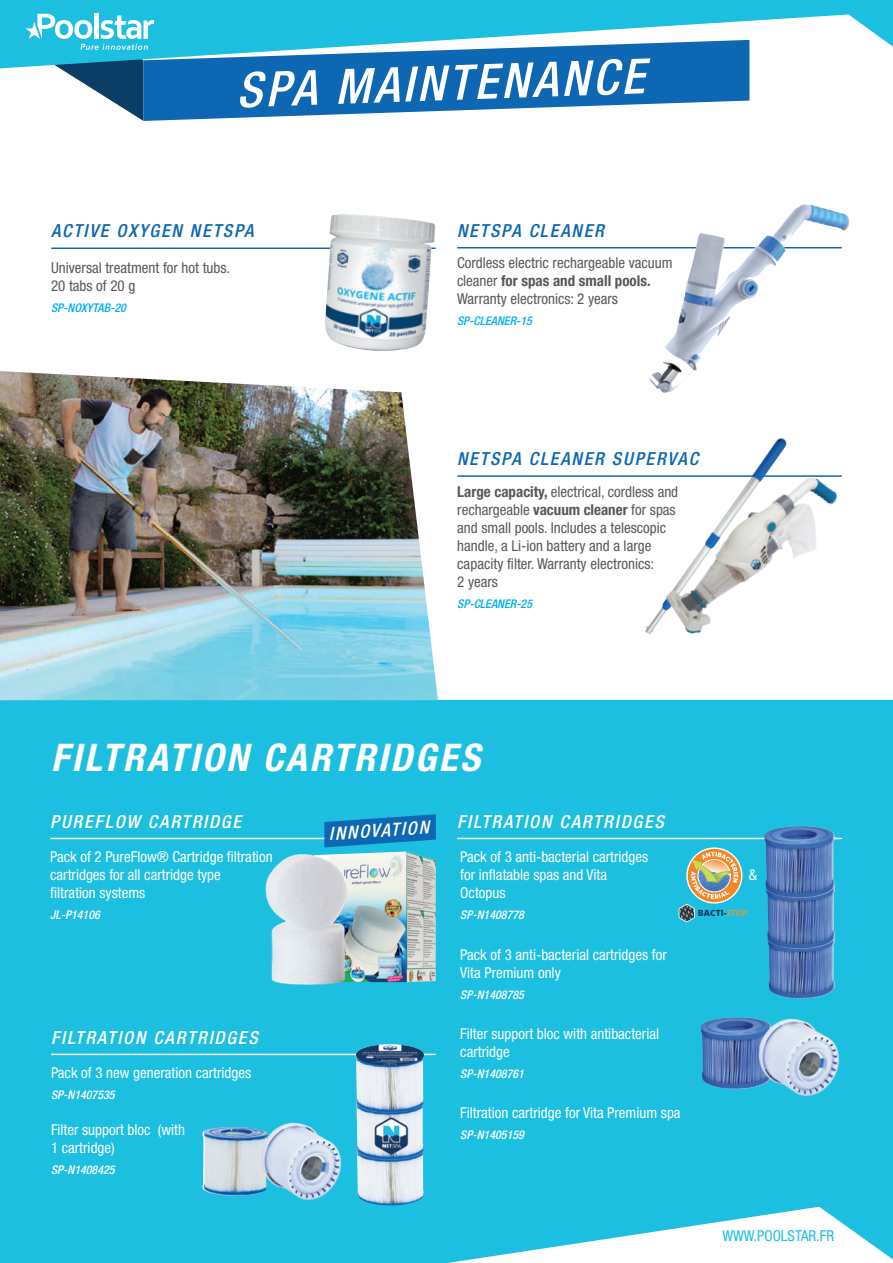
<style>
.page{position:relative;width:893px;height:1263px;background:#fff}
.page>*{position:absolute;margin:0;border:0;box-sizing:border-box;transform-origin:0 0}
.t1{font:italic 500 condensed 48.45px "Helvetica Neue";color:#fff}
.t2{font:italic 700 condensed 38.1px "Helvetica Neue";letter-spacing:.07em;color:#fff}
.t3{font:italic 500 condensed 18px "Helvetica Neue";letter-spacing:.1em;color:#fff}
.t4{font:italic 500 condensed 18px "Helvetica Neue";letter-spacing:.1em;color:#0d67b3}
.t5{font:condensed 15px/18px "Helvetica Neue";color:#fff}
.t6{font:condensed 15px/18px "Helvetica Neue";color:#57585a}
.t7{font:condensed 15px "Helvetica Neue";color:#1cbfdf}
.t8{font:italic 500 condensed 12px "Helvetica Neue";color:#fff}
.t9{font:italic 500 condensed 12px "Helvetica Neue";color:#00aeef}
.t10{font:800 8.55px "Open Sans";letter-spacing:.01em;color:#0b3e67}
.s1{font-weight:700}
.s2{font-weight:600;font-style:italic;color:#f6922f}
</style>
<div class="page">
<div style="left:0;top:700px;width:893px;height:563px;background:#1cbfdf"></div>
<hr style="left:458px;top:838px;width:383px;height:1px;background:#fff">
<img style="left:202px;top:1127px;width:54px;height:69px">
<img style="left:256px;top:1122px;width:86px;height:78px">
<img style="left:768px;top:949px;width:67px;height:49px">
<img style="left:767px;top:880px;width:68px;height:69px">
<img style="left:764px;top:826px;width:70px;height:72px">
<svg style="left:687px;top:848px;width:55px;height:55px"></svg>
<svg style="left:679px;top:852px;width:59px;height:70px"></svg>
<svg style="left:154px;top:0;width:739px;height:68px;fill:#1cbfdf"></svg>
<hr style="left:52px;top:1054px;width:383px;height:1px;background:#fff">
<img style="left:356px;top:1044px;width:68px;height:162px">
<hr style="left:51px;top:838px;width:383px;height:1px;background:#fff">
<img style="left:365px;top:851px;width:71px;height:131px">
<img style="left:265px;top:847px;width:100px;height:138px">
<hr style="left:458px;top:247px;width:383px;height:1px;background:#0d67b3">
<img style="left:645px;top:438px;width:142px;height:196px">
<img style="left:651px;top:449px;width:191px;height:185px">
<img style="left:648px;top:205px;width:153px;height:188px">
<hr style="left:458px;top:475px;width:383px;height:2px;background:#0d67b3">
<hr style="left:52px;top:247px;width:383px;height:2px;background:#0d67b3">
<svg style="left:154px;top:39px;width:595px;height:82px;fill:#0d67b3"></svg>
<svg style="left:448px;top:1207px;width:445px;height:56px"></svg>
<img style="left:700px;top:1017px;width:54px;height:72px">
<img style="left:754px;top:1018px;width:86px;height:78px">
<img style="left:0;top:371px;width:438px;height:329px">
<img style="left:323px;top:214px;width:112px;height:137px">
<svg style="left:324px;top:814px;width:112px;height:33px"></svg>
<svg style="left:0;top:0;width:154px;height:121px"></svg>
<h1 class="t1" style="left:235px;top:61px;width:410px;rotate:-2deg">SPA MAINTENANCE</h1>
<p class="t4" style="left:51px;top:220px;width:204px">ACTIVE OXYGEN NETSPA</p>
<p class="t4" style="left:457px;top:220px;width:148px">NETSPA CLEANER</p>
<p class="t6" style="left:51px;top:259px;width:181px">Universal treatment for hot tubs.<br>20 tabs of 20 g</p>
<p class="t9" style="left:51px;top:301px;width:76px">SP-NOXYTAB-20</p>
<p class="t6" style="left:457px;top:253px;width:217px">Cordless electric rechargeable vacuum cleaner <span class="s1">for spas and small pools.<br></span>Warranty electronics: 2 years</p>
<p class="t9" style="left:457px;top:313px;width:76px">SP-CLEANER-15</p>
<p class="t4" style="left:457px;top:448px;width:242px">NETSPA CLEANER SUPERVAC</p>
<p class="t6" style="left:457px;top:483px;width:222px"><span class="s1">Large capacity,</span> electrical, cordless and rechargeable <span class="s1">vacuum cleaner</span> for spas and small pools. Includes a telescopic handle, a Li-ion battery and a large capacity filter. Warranty electronics:<br>2 years</p>
<p class="t9" style="left:457px;top:597px;width:76px">SP-CLEANER-25</p>
<h2 class="t2" style="left:51px;top:735px;width:430px">FILTRATION CARTRIDGES</h2>
<p class="t3" style="left:50px;top:811px;width:193px">PUREFLOW CARTRIDGE</p>
<p class="t3" style="left:457px;top:811px;width:208px">FILTRATION CARTRIDGES</p>
<p class="t3" style="left:328px;top:823px;width:102px;rotate:-4deg">INNOVATION</p>
<p class="t5" style="left:50px;top:848px;width:224px">Pack of 2 PureFlow® Cartridge filtration cartridges for all cartridge type<br>filtration systems</p>
<p class="t8" style="left:50px;top:908px;width:51px">JL-P14106</p>
<p class="t3" style="left:51px;top:1027px;width:208px">FILTRATION CARTRIDGES</p>
<p class="t5" style="left:51px;top:1064px;width:202px">Pack of 3 new generation cartridges</p>
<p class="t8" style="left:51px;top:1088px;width:65px">SP-N1407535</p>
<p class="t5" style="left:51px;top:1121px;width:136px">Filter support bloc (with<br>1 cartridge)</p>
<p class="t8" style="left:51px;top:1163px;width:65px">SP-N1408425</p>
<p class="t5" style="left:460px;top:848px;width:189px">Pack of 3 anti-bacterial cartridges for inflatable spas and Vita</p>
<p class="t5" style="left:460px;top:884px;width:47px">Octopus</p>
<p class="t8" style="left:460px;top:908px;width:65px">SP-N1408778</p>
<p class="t5" style="left:460px;top:945px;width:208px">Pack of 3 anti-bacterial cartridges for<br>Vita Premium only</p>
<p class="t8" style="left:460px;top:987px;width:65px">SP-N1408785</p>
<p class="t5" style="left:460px;top:1024px;width:200px">Filter support bloc with antibacterial cartridge</p>
<p class="t8" style="left:460px;top:1066px;width:65px">SP-N1408761</p>
<p class="t5" style="left:460px;top:1103px;width:222px">Filtration cartridge for Vita Premium spa</p>
<p class="t8" style="left:460px;top:1127px;width:65px">SP-N1405159</p>
<p class="t5" style="left:749px;top:866px;width:10px">&amp;</p>
<p class="t10" style="left:698px;top:906px;width:50px">BACTI-<span class="s2">STOP</span></p>
<p class="t7" style="left:722px;top:1227px;width:113px">WWW.POOLSTAR.FR</p>
</div>
